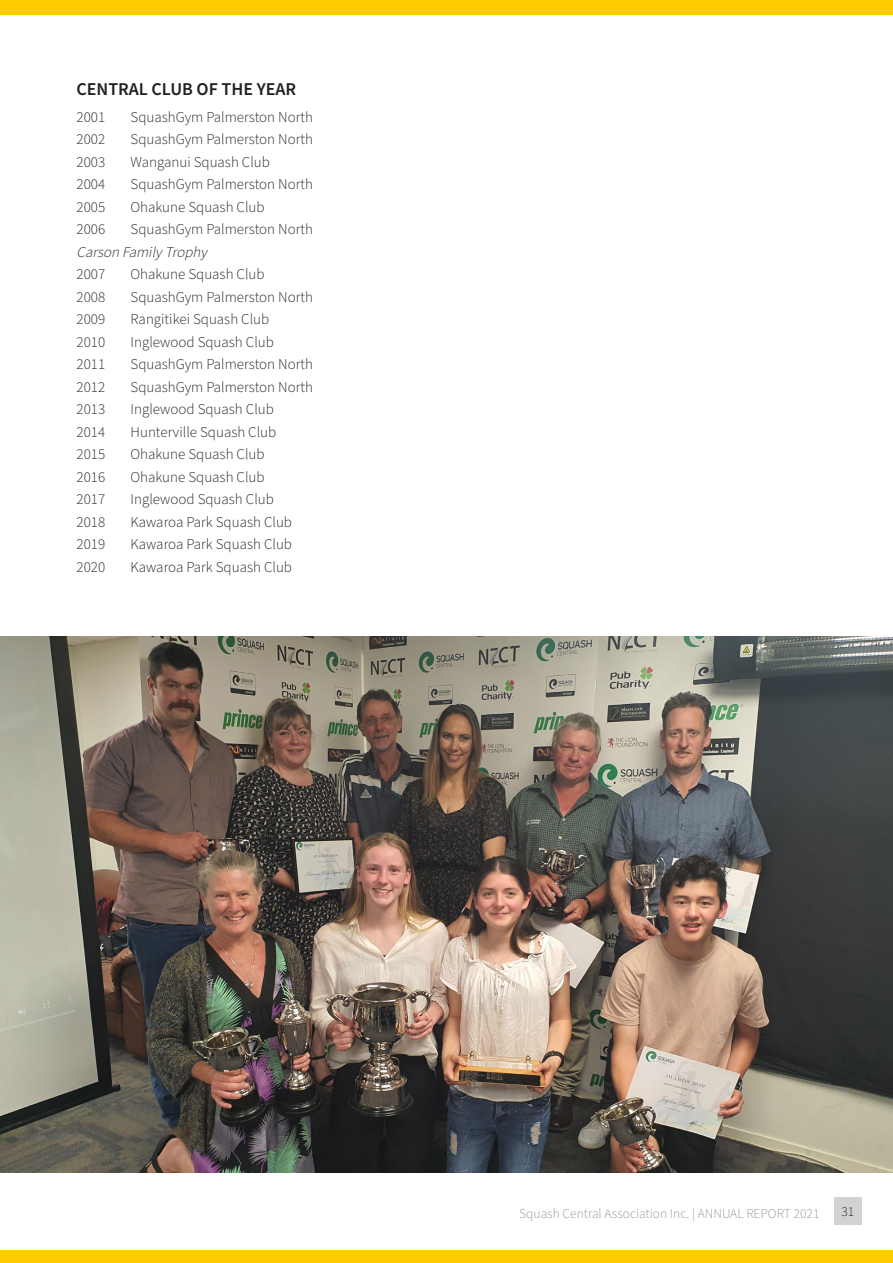
<style>
.page{position:relative;width:893px;height:1263px;background:#fff}
.page>*{position:absolute;margin:0;border:0;box-sizing:border-box;transform-origin:0 0}
.t1{font:600 18px "Source Sans Pro";color:#231f20}
.t2{font:300 15px "Source Sans Pro";color:#231f20}
.t3{font:italic 300 15px "Source Sans Pro";color:#231f20}
.t4{font:300 13.5px "Source Sans Pro";color:#939598}
.t5{font:300 13.5px "Source Sans Pro";color:#231f20}
</style>
<div class="page">
<img style="left:0;top:636px;width:893px;height:537px">
<div style="left:834px;top:1197px;width:27px;height:27px;background:#d1d2d4"></div>
<div style="left:0;top:1250px;width:893px;height:13px;background:#fc0"></div>
<div style="left:0;top:0;width:893px;height:15px;background:#fc0"></div>
<p class="t1" style="left:77px;top:77px;width:221px">CENTRAL CLUB OF THE YEAR</p>
<p class="t2" style="left:77px;top:107px;width:30px">2001</p>
<p class="t2" style="left:131px;top:107px;width:184px">SquashGym Palmerston North</p>
<p class="t2" style="left:77px;top:129px;width:30px">2002</p>
<p class="t2" style="left:131px;top:129px;width:184px">SquashGym Palmerston North</p>
<p class="t2" style="left:77px;top:152px;width:30px">2003</p>
<p class="t2" style="left:131px;top:152px;width:141px">Wanganui Squash Club</p>
<p class="t2" style="left:77px;top:174px;width:30px">2004</p>
<p class="t2" style="left:131px;top:174px;width:184px">SquashGym Palmerston North</p>
<p class="t2" style="left:77px;top:197px;width:30px">2005</p>
<p class="t2" style="left:131px;top:197px;width:136px">Ohakune Squash Club</p>
<p class="t2" style="left:77px;top:219px;width:30px">2006</p>
<p class="t2" style="left:131px;top:219px;width:184px">SquashGym Palmerston North</p>
<p class="t3" style="left:77px;top:242px;width:136px">CarsonFamilyTrophy</p>
<p class="t2" style="left:77px;top:264px;width:30px">2007</p>
<p class="t2" style="left:131px;top:264px;width:136px">Ohakune Squash Club</p>
<p class="t2" style="left:77px;top:287px;width:30px">2008</p>
<p class="t2" style="left:131px;top:287px;width:184px">SquashGym Palmerston North</p>
<p class="t2" style="left:77px;top:309px;width:30px">2009</p>
<p class="t2" style="left:131px;top:309px;width:140px">Rangitikei Squash Club</p>
<p class="t2" style="left:77px;top:332px;width:30px">2010</p>
<p class="t2" style="left:131px;top:332px;width:145px">Inglewood Squash Club</p>
<p class="t2" style="left:77px;top:354px;width:30px">2011</p>
<p class="t2" style="left:131px;top:354px;width:184px">SquashGym Palmerston North</p>
<p class="t2" style="left:77px;top:377px;width:30px">2012</p>
<p class="t2" style="left:131px;top:377px;width:184px">SquashGym Palmerston North</p>
<p class="t2" style="left:77px;top:399px;width:30px">2013</p>
<p class="t2" style="left:131px;top:399px;width:145px">Inglewood Squash Club</p>
<p class="t2" style="left:77px;top:422px;width:30px">2014</p>
<p class="t2" style="left:131px;top:422px;width:147px">Hunterville Squash Club</p>
<p class="t2" style="left:77px;top:444px;width:30px">2015</p>
<p class="t2" style="left:131px;top:444px;width:136px">Ohakune Squash Club</p>
<p class="t2" style="left:77px;top:467px;width:30px">2016</p>
<p class="t2" style="left:131px;top:467px;width:136px">Ohakune Squash Club</p>
<p class="t2" style="left:77px;top:489px;width:30px">2017</p>
<p class="t2" style="left:131px;top:489px;width:145px">Inglewood Squash Club</p>
<p class="t2" style="left:77px;top:512px;width:30px">2018</p>
<p class="t2" style="left:131px;top:512px;width:163px">Kawaroa Park Squash Club</p>
<p class="t2" style="left:77px;top:534px;width:30px">2019</p>
<p class="t2" style="left:131px;top:534px;width:163px">Kawaroa Park Squash Club</p>
<p class="t2" style="left:77px;top:557px;width:30px">2020</p>
<p class="t2" style="left:131px;top:557px;width:163px">Kawaroa Park Squash Club</p>
<p class="t4" style="left:519px;top:1204px;width:302px">Squash Central Association Inc. | ANNUAL REPORT 2021</p>
<p class="t5" style="left:841px;top:1203px;width:14px">31</p>
</div>
